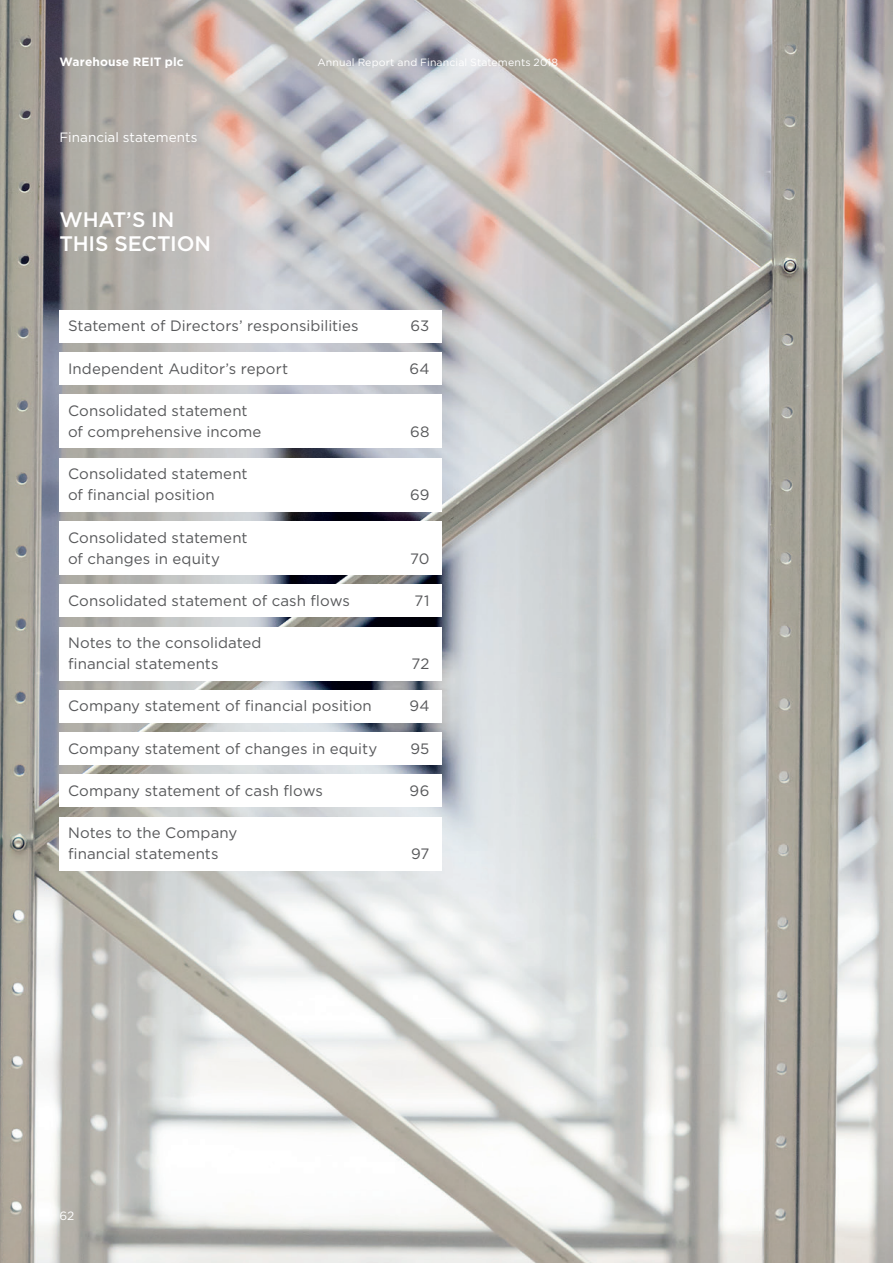
<style>
.page{position:relative;width:893px;height:1263px;background:#fff}
.page>*{position:absolute;margin:0;border:0;box-sizing:border-box;transform-origin:0 0}
.t1{font:500 21px/24px "Gotham";letter-spacing:-.01em;color:#fff}
.t2{font:15px/21px "Gotham";letter-spacing:.005em;color:#57585a}
.t3{font:13.5px "Gotham";color:#fff}
.t4{font:700 12px "Gotham";letter-spacing:.01em;color:#fff}
.t5{font:12px "Gotham";color:#fff}
.t6{font:10.5px "Gotham";letter-spacing:.015em;color:#fff}
</style>
<div class="page">
<img style="left:0;top:0;width:893px;height:1263px">
<div style="left:60px;top:310px;width:382px;height:32px;background:#fff"></div>
<div style="left:60px;top:353px;width:382px;height:32px;background:#fff"></div>
<div style="left:60px;top:395px;width:382px;height:53px;background:#fff"></div>
<div style="left:60px;top:458px;width:382px;height:53px;background:#fff"></div>
<div style="left:60px;top:521px;width:382px;height:53px;background:#fff"></div>
<div style="left:60px;top:585px;width:382px;height:32px;background:#fff"></div>
<div style="left:60px;top:627px;width:382px;height:53px;background:#fff"></div>
<div style="left:60px;top:690px;width:382px;height:32px;background:#fff"></div>
<div style="left:60px;top:732px;width:382px;height:32px;background:#fff"></div>
<div style="left:60px;top:775px;width:382px;height:32px;background:#fff"></div>
<div style="left:60px;top:817px;width:382px;height:53px;background:#fff"></div>
<p class="t4" style="left:60px;top:55px;width:126px">Warehouse REIT plc</p>
<p class="t6" style="left:317px;top:56px;width:242px">Annual Report and Financial Statements 2018</p>
<p class="t3" style="left:60px;top:130px;width:139px">Financial statements</p>
<h1 class="t1" style="left:60px;top:207px;width:153px">WHAT’S IN<br>THIS SECTION</h1>
<p class="t2" style="left:68px;top:315px;width:292px">Statement of Directors’ responsibilities</p>
<p class="t2" style="left:410px;top:315px;width:21px">63</p>
<p class="t2" style="left:68px;top:358px;width:222px">Independent Auditor’s report</p>
<p class="t2" style="left:409px;top:358px;width:22px">64</p>
<p class="t2" style="left:68px;top:400px;width:195px">Consolidated statement of comprehensive income</p>
<p class="t2" style="left:410px;top:421px;width:21px">68</p>
<p class="t2" style="left:68px;top:463px;width:181px">Consolidated statement of financial position</p>
<p class="t2" style="left:68px;top:526px;width:181px">Consolidated statement of changes in equity</p>
<p class="t2" style="left:410px;top:484px;width:21px">69</p>
<p class="t2" style="left:410px;top:547px;width:21px">70</p>
<p class="t2" style="left:68px;top:590px;width:283px">Consolidated statement of cash flows</p>
<p class="t2" style="left:415px;top:590px;width:16px">71</p>
<p class="t2" style="left:68px;top:632px;width:195px">Notes to the consolidated financial statements</p>
<p class="t2" style="left:411px;top:653px;width:19px">72</p>
<p class="t2" style="left:68px;top:695px;width:305px">Company statement of financial position</p>
<p class="t2" style="left:409px;top:695px;width:22px">94</p>
<p class="t2" style="left:68px;top:737px;width:311px">Company statement of changes in equity</p>
<p class="t2" style="left:410px;top:737px;width:21px">95</p>
<p class="t2" style="left:68px;top:780px;width:256px">Company statement of cash flows</p>
<p class="t2" style="left:410px;top:780px;width:21px">96</p>
<p class="t2" style="left:68px;top:822px;width:171px">Notes to the Company financial statements</p>
<p class="t2" style="left:411px;top:843px;width:20px">97</p>
<p class="t5" style="left:60px;top:1209px;width:16px">62</p>
</div>
